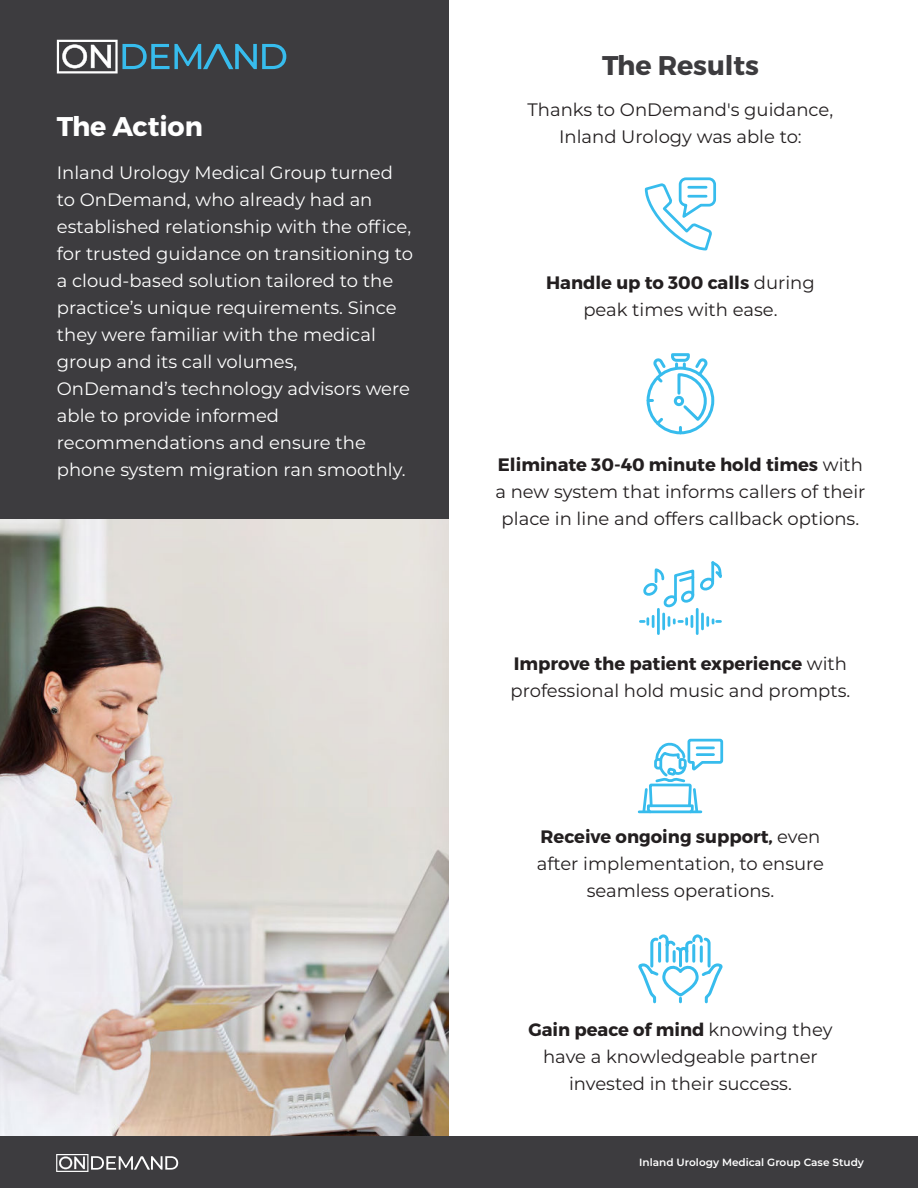
<style>
.page{position:relative;width:918px;height:1188px;background:#fff}
.page>*{position:absolute;margin:0;border:0;box-sizing:border-box;transform-origin:0 0}
.t1{font:700 27px "Montserrat";letter-spacing:-.005em;color:#3d3c3f}
.t2{font:700 27px "Montserrat";letter-spacing:-.005em;color:#fff}
.t3{font:18px/27px "Montserrat";color:#231f20;text-align:center}
.t4{font:18px/27px "Montserrat";color:#fff}
.t5{font:600 10.5px "Montserrat";color:#fff}
.s1{font-weight:700}
</style>
<div class="page">
<img style="left:0;top:518px;width:449px;height:619px">
<div style="left:0;top:1137px;width:918px;height:51px;background:#3d3c3f"></div>
<svg style="left:56px;top:1154px;width:122px;height:18px"></svg>
<div style="left:0;top:0;width:449px;height:518px;background:#3d3c3f"></div>
<svg style="left:57px;top:40px;width:229px;height:33px"></svg>
<svg style="left:644px;top:183px;width:68px;height:68px"></svg>
<div style="left:679px;top:177px;width:37px;height:30px;border:3px solid #37bced;border-radius:6px"></div>
<hr style="left:689px;top:186px;width:17px;height:3px;background:#37bced">
<hr style="left:689px;top:195px;width:17px;height:3px;background:#37bced">
<div style="left:647px;top:367px;width:67px;height:67px;border:3px solid #37bced;border-radius:50%"></div>
<svg style="left:648px;top:353px;width:60px;height:80px"></svg>
<svg style="left:643px;top:561px;width:79px;height:49px"></svg>
<hr style="left:662px;top:614px;width:3px;height:15px;background:#37bced">
<hr style="left:657px;top:609px;width:3px;height:25px;background:#37bced">
<hr style="left:701px;top:614px;width:3px;height:15px;background:#37bced">
<hr style="left:696px;top:609px;width:3px;height:25px;background:#37bced">
<svg style="left:640px;top:616px;width:15px;height:11px"></svg>
<svg style="left:668px;top:616px;width:25px;height:11px"></svg>
<svg style="left:706px;top:617px;width:15px;height:8px"></svg>
<hr style="left:639px;top:810px;width:62px;height:3px;background:#37bced">
<svg style="left:641px;top:738px;width:83px;height:76px"></svg>
<hr style="left:697px;top:753px;width:17px;height:3px;background:#37bced">
<svg style="left:638px;top:934px;width:85px;height:70px"></svg>
<h1 class="t2" style="left:57px;top:115px;width:148px">The Action</h1>
<p class="t4" style="left:57px;top:161px;width:358px">Inland Urology Medical Group turned to OnDemand, who already had an established relationship with the office, for trusted guidance on transitioning to a cloud-based solution tailored to the practice’s unique requirements. Since they were familiar with the medical group and its call volumes, OnDemand’s technology advisors were able to provide informed recommendations and ensure the phone system migration ran smoothly.</p>
<h1 class="t1" style="left:602px;top:53px;width:158px">The Results</h1>
<p class="t3" style="left:528px;top:98px;width:307px">Thanks to OnDemand's guidance,<br>Inland Urology was able to:</p>
<p class="t3" style="left:546px;top:270px;width:270px"><span class="s1">Handle up to 300 calls</span> during peak times with ease.</p>
<p class="t3" style="left:495px;top:452px;width:372px"><span class="s1">Eliminate 30-40 minute hold times</span> with a new system that informs callers of their place in line and offers callback options.</p>
<p class="t3" style="left:511px;top:652px;width:341px;text-align:left"><span class="s1">Improve the patient experience</span> with professional hold music and prompts.</p>
<p class="t3" style="left:537px;top:824px;width:289px"><span class="s1">Receive ongoing support,</span> even after implementation, to ensure seamless operations.</p>
<p class="t3" style="left:528px;top:1018px;width:306px"><span class="s1">Gain peace of mind</span> knowing they have a knowledgeable partner invested in their success.</p>
<p class="t5" style="left:639px;top:1158px;width:226px">Inland Urology Medical Group Case Study</p>
</div>
